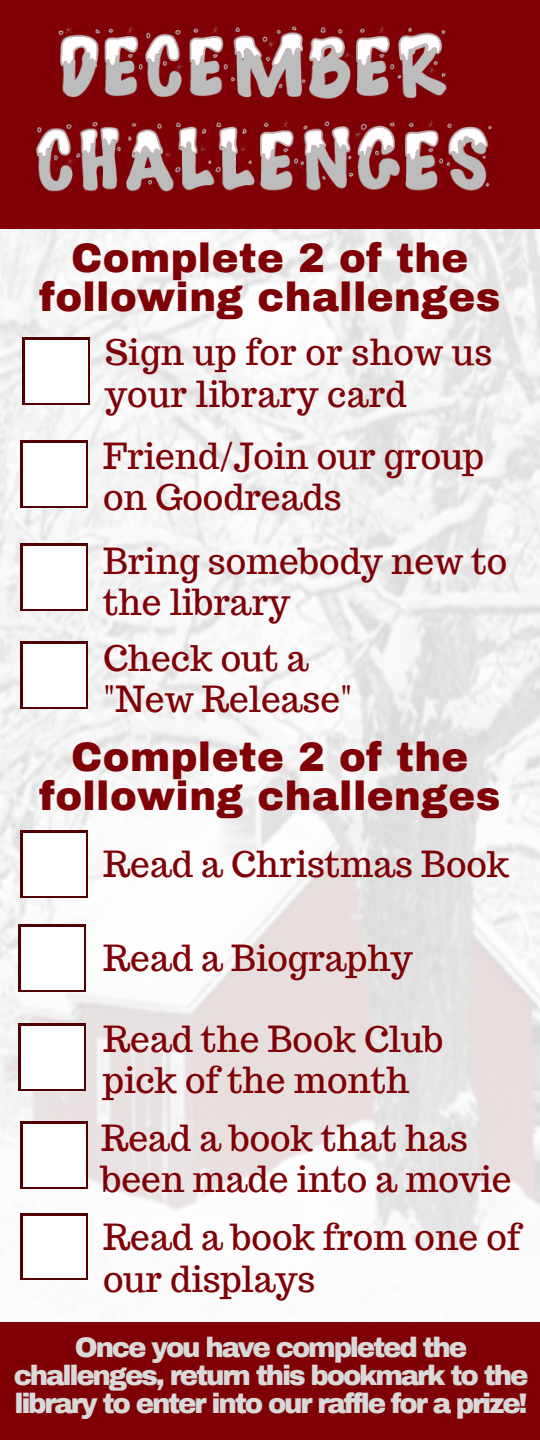
<style>
.page{position:relative;width:540px;height:1440px;background:#fff}
.page>*{position:absolute;margin:0;border:0;box-sizing:border-box;transform-origin:0 0}
.t1{font:900 40.25px/39.5px "Archivo";letter-spacing:.01em;color:#7f0005;text-align:center}
.t2{font:35.25px/41.2px "Trocchi";color:#7f0005}
.t3{font:900 27.75px/28px "Archivo";letter-spacing:-.08em;color:#d9d9d9;text-align:center}
</style>
<div class="page">
<img style="left:0;top:229px;width:540px;height:1051px">
<div style="left:0;top:0;width:540px;height:229px;background:#7f0005"></div>
<div style="left:23px;top:338px;width:66px;height:66px;background:#fff"></div>
<hr style="left:23px;top:340px;width:2px;height:63px;background:#510003">
<hr style="left:88px;top:340px;width:2px;height:63px;background:#510003">
<hr style="left:25px;top:403px;width:63px;height:2px;background:#510003">
<hr style="left:25px;top:338px;width:63px;height:2px;background:#510003">
<div style="left:21px;top:441px;width:66px;height:66px;background:#fff"></div>
<hr style="left:21px;top:443px;width:2px;height:63px;background:#510003">
<hr style="left:86px;top:443px;width:2px;height:63px;background:#510003">
<hr style="left:23px;top:506px;width:63px;height:2px;background:#510003">
<hr style="left:23px;top:441px;width:63px;height:2px;background:#510003">
<div style="left:21px;top:545px;width:66px;height:65px;background:#fff"></div>
<hr style="left:21px;top:546px;width:2px;height:63px;background:#510003">
<hr style="left:86px;top:546px;width:2px;height:63px;background:#510003">
<hr style="left:23px;top:609px;width:63px;height:2px;background:#510003">
<hr style="left:23px;top:544px;width:63px;height:2px;background:#510003">
<div style="left:20px;top:925px;width:65px;height:66px;background:#fff"></div>
<hr style="left:19px;top:926px;width:2px;height:64px;background:#510003">
<hr style="left:84px;top:926px;width:2px;height:64px;background:#510003">
<hr style="left:21px;top:990px;width:63px;height:2px;background:#510003">
<hr style="left:21px;top:925px;width:63px;height:2px;background:#510003">
<div style="left:21px;top:831px;width:66px;height:66px;background:#fff"></div>
<hr style="left:21px;top:833px;width:2px;height:63px;background:#510003">
<hr style="left:86px;top:833px;width:2px;height:63px;background:#510003">
<hr style="left:23px;top:896px;width:63px;height:2px;background:#510003">
<hr style="left:23px;top:831px;width:63px;height:2px;background:#510003">
<div style="left:20px;top:1025px;width:65px;height:65px;background:#fff"></div>
<hr style="left:19px;top:1026px;width:2px;height:63px;background:#510003">
<hr style="left:84px;top:1026px;width:2px;height:63px;background:#510003">
<hr style="left:21px;top:1089px;width:63px;height:2px;background:#510003">
<hr style="left:21px;top:1024px;width:63px;height:2px;background:#510003">
<div style="left:21px;top:1122px;width:66px;height:66px;background:#fff"></div>
<hr style="left:21px;top:1123px;width:2px;height:64px;background:#510003">
<hr style="left:86px;top:1123px;width:2px;height:64px;background:#510003">
<hr style="left:23px;top:1187px;width:63px;height:2px;background:#510003">
<hr style="left:23px;top:1121px;width:63px;height:2px;background:#510003">
<div style="left:21px;top:1214px;width:66px;height:66px;background:#fff"></div>
<hr style="left:21px;top:1215px;width:2px;height:64px;background:#510003">
<hr style="left:86px;top:1215px;width:2px;height:64px;background:#510003">
<hr style="left:23px;top:1278px;width:63px;height:2px;background:#510003">
<hr style="left:23px;top:1213px;width:63px;height:2px;background:#510003">
<div style="left:21px;top:642px;width:66px;height:66px;background:#fff"></div>
<hr style="left:21px;top:643px;width:2px;height:64px;background:#510003">
<hr style="left:86px;top:643px;width:2px;height:64px;background:#510003">
<hr style="left:23px;top:707px;width:63px;height:2px;background:#510003">
<hr style="left:23px;top:641px;width:63px;height:2px;background:#510003">
<div style="left:0;top:1322px;width:540px;height:118px;background:#7f0005"></div>
<img style="left:36px;top:25px;width:456px;height:167px">
<p class="t1" style="left:39px;top:239px;width:462px">Complete 2 of the following challenges</p>
<p class="t2" style="left:105px;top:332px;width:389px">Sign up for or show us your library card</p>
<p class="t2" style="left:103px;top:435px;width:383px">Friend/Join our group on Goodreads</p>
<p class="t2" style="left:103px;top:540px;width:406px">Bring somebody new to the library</p>
<p class="t2" style="left:103px;top:637px;width:251px">Check out a "New Release"</p>
<p class="t1" style="left:39px;top:738px;width:462px">Complete 2 of the following challenges</p>
<p class="t2" style="left:103px;top:844px;width:408px">Read a Christmas Book</p>
<p class="t2" style="left:103px;top:938px;width:311px">Read a Biography</p>
<p class="t2" style="left:103px;top:1018px;width:342px">Read the Book Club pick of the month</p>
<p class="t2" style="left:101px;top:1117px;width:412px">Read a book that has been made into a movie</p>
<p class="t2" style="left:103px;top:1217px;width:419px">Read a book from one of our displays</p>
<p class="t3" style="left:14px;top:1334px;width:516px">Once you have completed the challenges, return this bookmark to the library to enter into our raffle for a prize!</p>
</div>
